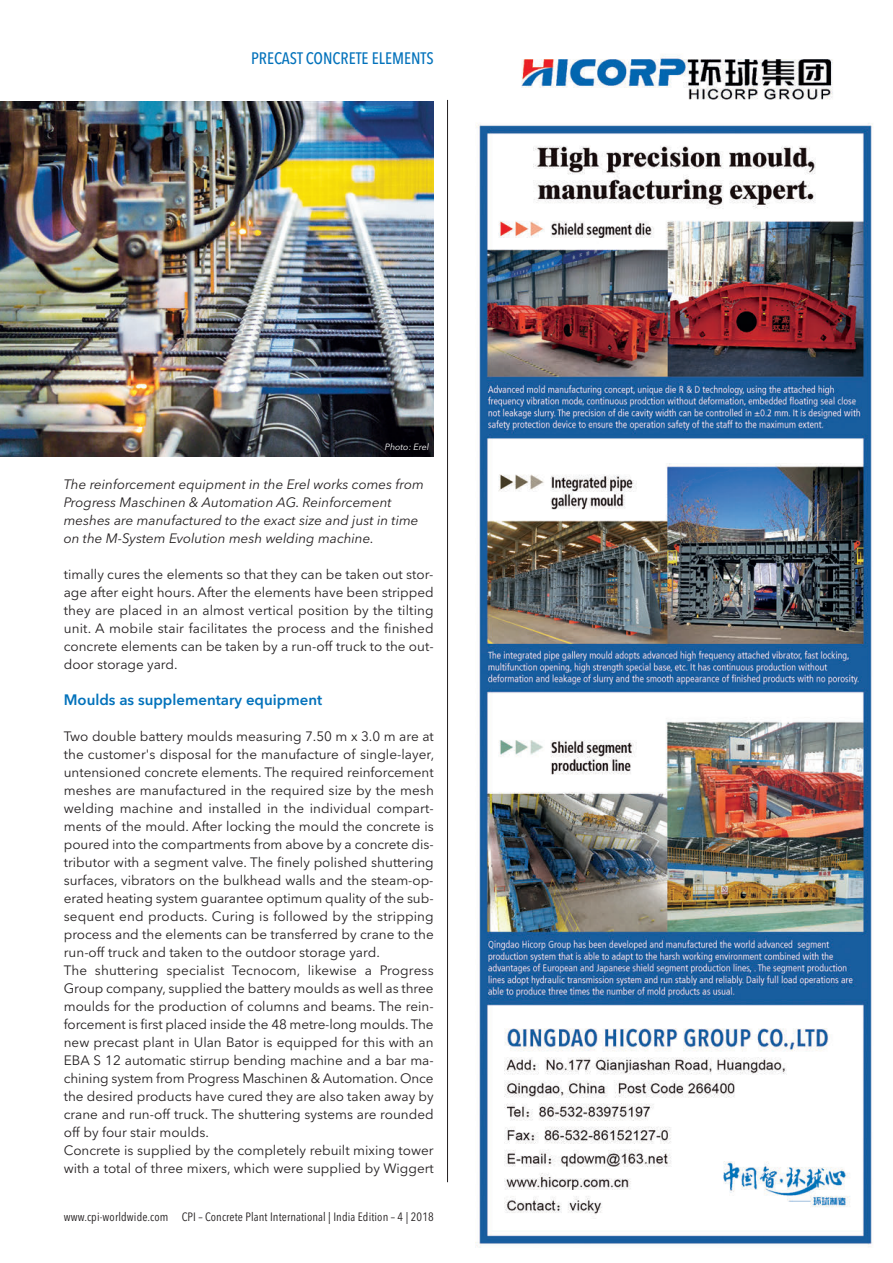
<style>
.page{position:relative;width:893px;height:1263px;background:#fff}
.page>*{position:absolute;margin:0;border:0;box-sizing:border-box;transform-origin:0 0}
.t1{font:500 16.5px "Avenir Next Condensed";color:#0372bb}
.t2{font:600 15px "Avenir Next";color:#0372bb}
.t3{font:13.5px/18px "Avenir Next";color:#231f20;text-align:justify}
.t4{font:italic 13.5px/18px "Avenir Next";color:#231f20}
.t5{font:12px "Avenir Next Condensed";letter-spacing:.01em;color:#231f20}
.t6{font:italic 9px "Avenir Next";color:#fff}
</style>
<div class="page">
<img style="left:0;top:101px;width:434px;height:355px">
<hr style="left:447px;top:100px;width:1px;height:1082px;background:#231f20">
<img style="left:475px;top:55px;width:398px;height:1193px">
<p class="t1" style="left:251px;top:51px;width:184px">PRECAST CONCRETE ELEMENTS</p>
<p class="t6" style="left:385px;top:443px;width:46px">Photo: Erel</p>
<p class="t4" style="left:64px;top:476px;width:362px">The reinforcement equipment in the Erel works comes from Progress Maschinen &amp; Automation AG. Reinforcement meshes are manufactured to the exact size and just in time on the M-System Evolution mesh welding machine.</p>
<p class="t3" style="left:64px;top:566px;width:371px">timally cures the elements so that they can be taken out stor&shy;age after eight hours. After the elements have been stripped they are placed in an almost vertical position by the tilting unit. A mobile stair facilitates the process and the finished concrete elements can be taken by a run-off truck to the out&shy;door storage yard.</p>
<p class="t2" style="left:64px;top:693px;width:260px">Moulds as supplementary equipment</p>
<p class="t3" style="left:64px;top:728px;width:372px;text-align:left">Two double battery moulds measuring 7.50 m x 3.0 m are at the customer's disposal for the manufacture of single-layer, untensioned concrete elements. The required reinforcement meshes are manufactured in the required size by the mesh welding machine and installed in the individual compart&shy;ments of the mould. After locking the mould the concrete is poured into the compartments from above by a concrete dis&shy;tributor with a segment valve. The finely polished shuttering surfaces, vibrators on the bulkhead walls and the steam-op&shy;erated heating system guarantee optimum quality of the sub&shy;sequent end products. Curing is followed by the stripping process and the elements can be transferred by crane to the run-off truck and taken to the outdoor storage yard.<br>The shuttering specialist Tecnocom, likewise a Progress Group company, supplied the battery moulds as well as three moulds for the production of columns and beams. The rein&shy;forcement is first placed inside the 48 metre-long moulds. The new precast plant in Ulan Bator is equipped for this with an EBA S 12 automatic stirrup bending machine and a bar ma&shy;chining system from Progress Maschinen &amp; Automation. Once the desired products have cured they are also taken away by crane and run-off truck. The shuttering systems are rounded off by four stair moulds.<br>Concrete is supplied by the completely rebuilt mixing tower with a total of three mixers, which were supplied by Wiggert</p>
<p class="t5" style="left:64px;top:1209px;width:371px">www.cpi-worldwide.com CPI – Concrete Plant International | India Edition – 4 | 2018</p>
</div>
